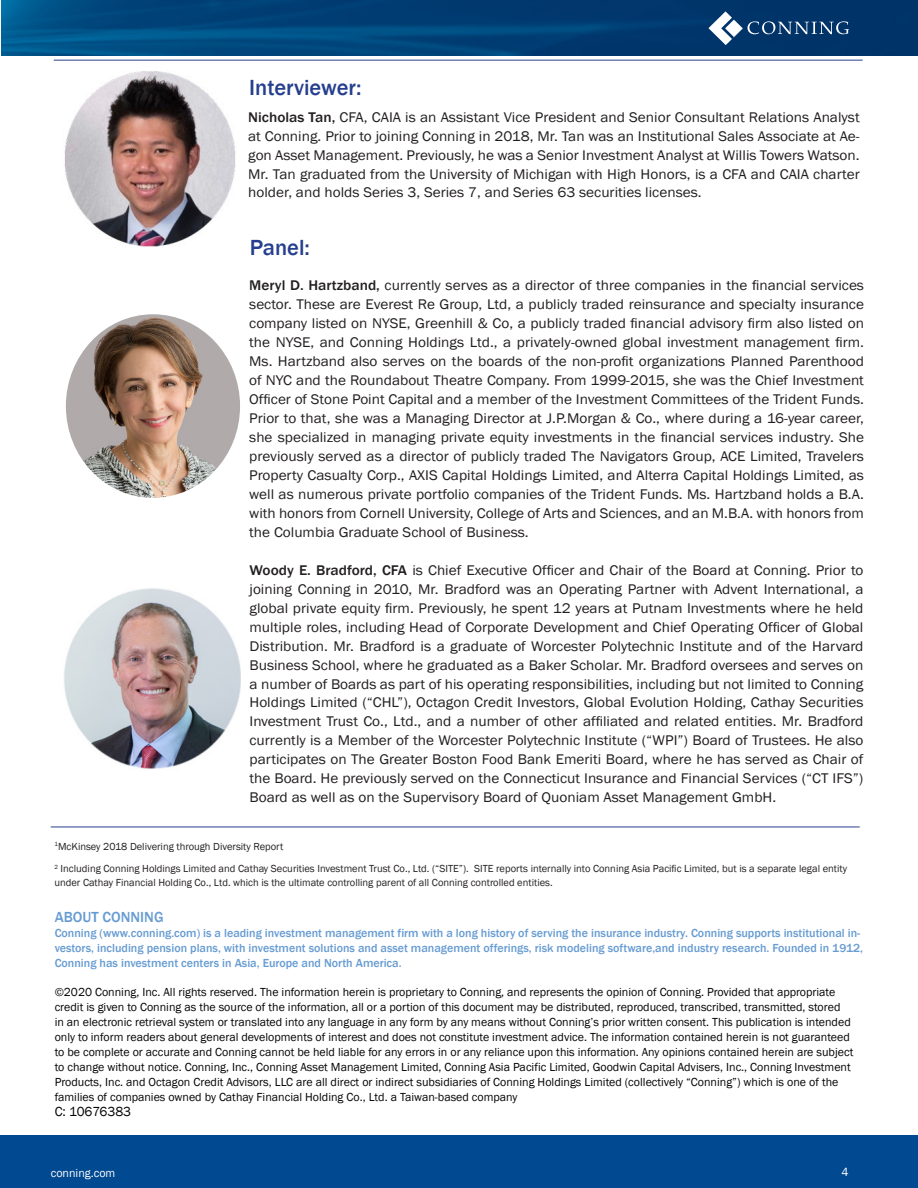
<style>
.page{position:relative;width:918px;height:1188px;background:#fff}
.page>*{position:absolute;margin:0;border:0;box-sizing:border-box;transform-origin:0 0}
.t1{font:500 22.5px "Franklin Gothic";color:#253f8e}
.t2{font:500 15px "Franklin Gothic";color:#679cd2}
.t3{font:14.4px/18.9px "Franklin Gothic";color:#231f20;text-align:justify;scale:1.06 1}
.Newsletter__Headline{font:13.5px "Franklin Gothic";color:#040503}
.Newsletter__Headline-2{font:12px/15px "Franklin Gothic";color:#040503}
.Newsletter__Headline-3{font:500 12px/15px "Franklin Gothic";color:#679cd2}
.t4{font:12px "Franklin Gothic";color:#fff}
.t5{font:10.5px/13.5px "Franklin Gothic";color:#231f20}
.s1{font-weight:500}
</style>
<div class="page">
<img style="left:1px;top:0;width:917px;height:55px">
<svg style="left:708px;top:11px;width:141px;height:34px;background:#2b5581"></svg>
<img style="left:64px;top:588px;width:176px;height:181px">
<img style="left:64px;top:71px;width:172px;height:176px">
<div style="left:0;top:1135px;width:918px;height:53px;background:#014990"></div>
<hr style="left:54px;top:60px;width:809px;height:1px;background:#253f8e">
<hr style="left:51px;top:827px;width:809px;height:1px;background:#253f8e">
<img style="left:66px;top:314px;width:174px;height:184px">
<p class="t1" style="left:249px;top:73px;width:114px">Interviewer:</p>
<p class="t3" style="left:248px;top:108px;width:578px"><span class="s1">Nicholas Tan,</span> CFA, CAIA is an Assistant Vice President and Senior Consultant Relations Analyst at Conning. Prior to joining Conning in 2018, Mr. Tan was an Institutional Sales Associate at Ae&shy;gon Asset Management. Previously, he was a Senior Investment Analyst at Willis Towers Watson.<br>Mr. Tan graduated from the University of Michigan with High Honors, is a CFA and CAIA charter holder, and holds Series 3, Series 7, and Series 63 securities licenses.</p>
<p class="t1" style="left:250px;top:233px;width:62px">Panel:</p>
<p class="t3" style="left:249px;top:276px;width:582px"><span class="s1">Meryl D. Hartzband,</span> currently serves as a director of three companies in the financial services sector. These are Everest Re Group, Ltd, a publicly traded reinsurance and specialty insurance company listed on NYSE, Greenhill &amp; Co, a publicly traded financial advisory firm also listed on the NYSE, and Conning Holdings Ltd., a privately-owned global investment management firm.<br>Ms. Hartzband also serves on the boards of the non-profit organizations Planned Parenthood of NYC and the Roundabout Theatre Company. From 1999-2015, she was the Chief Investment Officer of Stone Point Capital and a member of the Investment Committees of the Trident Funds.<br>Prior to that, she was a Managing Director at J.P.Morgan &amp; Co., where during a 16-year career, she specialized in managing private equity investments in the financial services industry. She previously served as a director of publicly traded The Navigators Group, ACE Limited, Travelers Property Casualty Corp., AXIS Capital Holdings Limited, and Alterra Capital Holdings Limited, as well as numerous private portfolio companies of the Trident Funds. Ms. Hartzband holds a B.A. with honors from Cornell University, College of Arts and Sciences, and an M.B.A. with honors from the Columbia Graduate School of Business.</p>
<p class="t3" style="left:250px;top:561px;width:581px"><span class="s1">Woody E. Bradford, CFA</span> is Chief Executive Officer and Chair of the Board at Conning. Prior to joining Conning in 2010, Mr. Bradford was an Operating Partner with Advent International, a global private equity firm. Previously, he spent 12 years at Putnam Investments where he held multiple roles, including Head of Corporate Development and Chief Operating Officer of Global Distribution. Mr. Bradford is a graduate of Worcester Polytechnic Institute and of the Harvard Business School, where he graduated as a Baker Scholar. Mr. Bradford oversees and serves on a number of Boards as part of his operating responsibilities, including but not limited to Conning Holdings Limited (“CHL”), Octagon Credit Investors, Global Evolution Holding, Cathay Securities Investment Trust Co., Ltd., and a number of other affiliated and related entities. Mr. Bradford currently is a Member of the Worcester Polytechnic Institute (“WPI”) Board of Trustees. He also participates on The Greater Boston Food Bank Emeriti Board, where he has served as Chair of the Board. He previously served on the Connecticut Insurance and Financial Services (“CT IFS”)<br>Board as well as on the Supervisory Board of Quoniam Asset Management GmbH.</p>
<p class="t5" style="left:54px;top:840px;width:230px"><sup>1</sup>McKinsey 2018 Delivering through Diversity Report</p>
<p class="t5" style="left:54px;top:862px;width:794px"><sup>2</sup> Including Conning Holdings Limited and Cathay Securities Investment Trust Co., Ltd. (“SITE”). SITE reports internally into Conning Asia Pacific Limited, but is a separate legal entity under Cathay Financial Holding Co., Ltd. which is the ultimate controlling parent of all Conning controlled entities.</p>
<p class="t2" style="left:55px;top:908px;width:110px">ABOUT CONNING</p>
<p class="Newsletter__Headline-3" style="left:55px;top:926px;width:810px">Conning (www.conning.com) is a leading investment management firm with a long history of serving the insurance industry. Conning supports institutional in&shy;vestors, including pension plans, with investment solutions and asset management offerings, risk modeling software,and industry research. Founded in 1912,<br>Conning has investment centers in Asia, Europe and North America.</p>
<p class="Newsletter__Headline-2" style="left:55px;top:984px;width:800px">©2020 Conning, Inc. All rights reserved. The information herein is proprietary to Conning, and represents the opinion of Conning. Provided that appropriate credit is given to Conning as the source of the information, all or a portion of this document may be distributed, reproduced, transcribed, transmitted, stored<br>in an electronic retrieval system or translated into any language in any form by any means without Conning’s prior written consent. This publication is intended only to inform readers about general developments of interest and does not constitute investment advice. The information contained herein is not guaranteed to be complete or accurate and Conning cannot be held liable for any errors in or any reliance upon this information. Any opinions contained herein are subject to change without notice. Conning, Inc., Conning Asset Management Limited, Conning Asia Pacific Limited, Goodwin Capital Advisers, Inc., Conning Investment Products, Inc. and Octagon Credit Advisors, LLC are all direct or indirect subsidiaries of Conning Holdings Limited (collectively “Conning”) which is one of the families of companies owned by Cathay Financial Holding Co., Ltd. a Taiwan-based company</p>
<p class="Newsletter__Headline" style="left:55px;top:1103px;width:78px">C: 10676383</p>
<p class="t4" style="left:51px;top:1165px;width:66px">conning.com</p>
<p class="t4" style="left:841px;top:1164px;width:9px">4</p>
</div>
